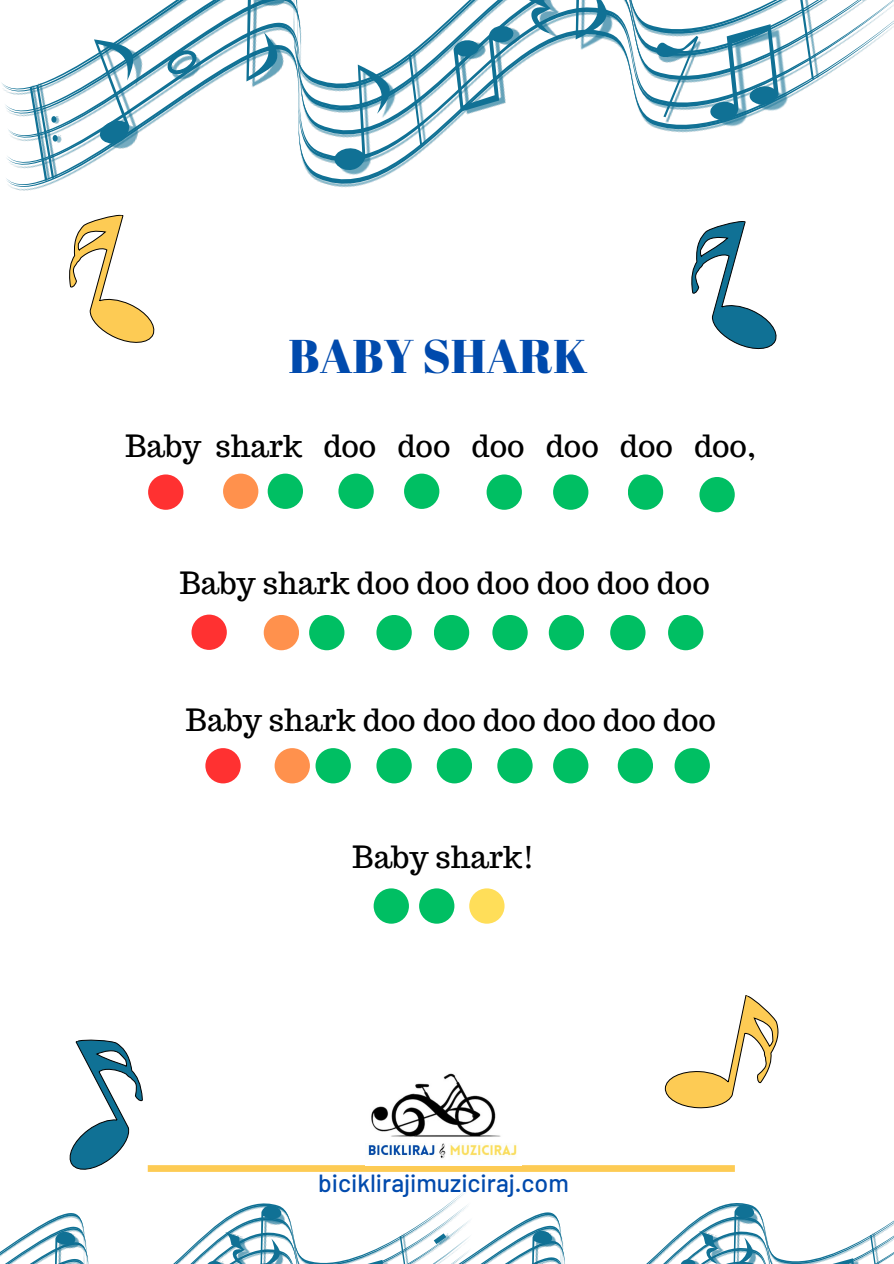
<style>
.page{position:relative;width:894px;height:1264px;background:#fff}
.page>*{position:absolute;margin:0;border:0;box-sizing:border-box;transform-origin:0 0}
.t1{font:47.25px "Abril Fatface";color:#004aad}
.t2{font:30px "Trocchi";color:#000}
.t3{font:500 24.75px "Barlow";color:#004aad}
</style>
<div class="page">
<div style="left:148px;top:1165px;width:586px;height:6px;background:#fdcb54"></div>
<svg style="left:1px;top:0;width:892px;height:191px"></svg>
<img style="left:155px;top:40px;width:7px;height:115px">
<svg style="left:163px;top:43px;width:38px;height:39px"></svg>
<svg style="left:851px;top:0;width:22px;height:2px"></svg>
<svg style="left:6px;top:35px;width:149px;height:146px"></svg>
<img style="left:227px;top:91px;width:78px;height:5px">
<svg style="left:224px;top:0;width:86px;height:91px"></svg>
<svg style="left:328px;top:0;width:509px;height:181px"></svg>
<img style="left:304px;top:1263px;width:36px;height:1px">
<svg style="left:0;top:1190px;width:893px;height:73px"></svg>
<svg style="left:664px;top:995px;width:115px;height:114px"></svg>
<svg style="left:69px;top:214px;width:86px;height:129px"></svg>
<svg style="left:691px;top:221px;width:86px;height:129px"></svg>
<svg style="left:69px;top:1039px;width:101px;height:133px"></svg>
<img style="left:368px;top:1073px;width:149px;height:86px">
<div style="left:553px;top:474px;width:35px;height:36px;background:#00bf63;border-radius:50%"></div>
<div style="left:148px;top:474px;width:35px;height:36px;background:#ff3131;border-radius:50%"></div>
<div style="left:267px;top:473px;width:36px;height:36px;background:#00bf63;border-radius:50%"></div>
<div style="left:338px;top:473px;width:35px;height:36px;background:#00bf63;border-radius:50%"></div>
<div style="left:486px;top:474px;width:35px;height:36px;background:#00bf63;border-radius:50%"></div>
<div style="left:627px;top:474px;width:36px;height:36px;background:#00bf63;border-radius:50%"></div>
<div style="left:699px;top:477px;width:35px;height:35px;background:#00bf63;border-radius:50%"></div>
<div style="left:264px;top:615px;width:35px;height:35px;background:#ff914d;border-radius:50%"></div>
<div style="left:191px;top:614px;width:36px;height:36px;background:#ff3131;border-radius:50%"></div>
<div style="left:309px;top:615px;width:35px;height:35px;background:#00bf63;border-radius:50%"></div>
<div style="left:376px;top:615px;width:35px;height:35px;background:#00bf63;border-radius:50%"></div>
<div style="left:434px;top:615px;width:35px;height:35px;background:#00bf63;border-radius:50%"></div>
<div style="left:492px;top:615px;width:35px;height:35px;background:#00bf63;border-radius:50%"></div>
<div style="left:548px;top:615px;width:36px;height:35px;background:#00bf63;border-radius:50%"></div>
<div style="left:610px;top:615px;width:35px;height:35px;background:#00bf63;border-radius:50%"></div>
<div style="left:668px;top:615px;width:35px;height:35px;background:#00bf63;border-radius:50%"></div>
<div style="left:205px;top:748px;width:36px;height:35px;background:#ff3131;border-radius:50%"></div>
<div style="left:274px;top:748px;width:36px;height:35px;background:#ff914d;border-radius:50%"></div>
<div style="left:315px;top:748px;width:36px;height:35px;background:#00bf63;border-radius:50%"></div>
<div style="left:376px;top:748px;width:35px;height:35px;background:#00bf63;border-radius:50%"></div>
<div style="left:497px;top:748px;width:35px;height:35px;background:#00bf63;border-radius:50%"></div>
<div style="left:436px;top:748px;width:36px;height:35px;background:#00bf63;border-radius:50%"></div>
<div style="left:553px;top:748px;width:35px;height:35px;background:#00bf63;border-radius:50%"></div>
<div style="left:617px;top:748px;width:36px;height:35px;background:#00bf63;border-radius:50%"></div>
<div style="left:674px;top:748px;width:35px;height:35px;background:#00bf63;border-radius:50%"></div>
<div style="left:373px;top:888px;width:36px;height:35px;background:#00bf63;border-radius:50%"></div>
<div style="left:469px;top:888px;width:35px;height:35px;background:#ffde59;border-radius:50%"></div>
<div style="left:419px;top:888px;width:35px;height:35px;background:#00bf63;border-radius:50%"></div>
<div style="left:223px;top:473px;width:35px;height:36px;background:#ff914d;border-radius:50%"></div>
<div style="left:404px;top:473px;width:35px;height:36px;background:#00bf63;border-radius:50%"></div>
<p class="t1" style="left:288px;top:323px;width:301px">BABY SHARK</p>
<p class="t2" style="left:125px;top:426px;width:632px">Baby shark doo doo doo doo doo doo,</p>
<p class="t2" style="left:180px;top:563px;width:531px">Baby shark doo doo doo doo doo doo</p>
<p class="t2" style="left:186px;top:700px;width:531px">Baby shark doo doo doo doo doo doo</p>
<p class="t2" style="left:352px;top:837px;width:184px">Baby shark!</p>
<p class="t3" style="left:318px;top:1167px;width:252px">biciklirajimuziciraj.com</p>
</div>
